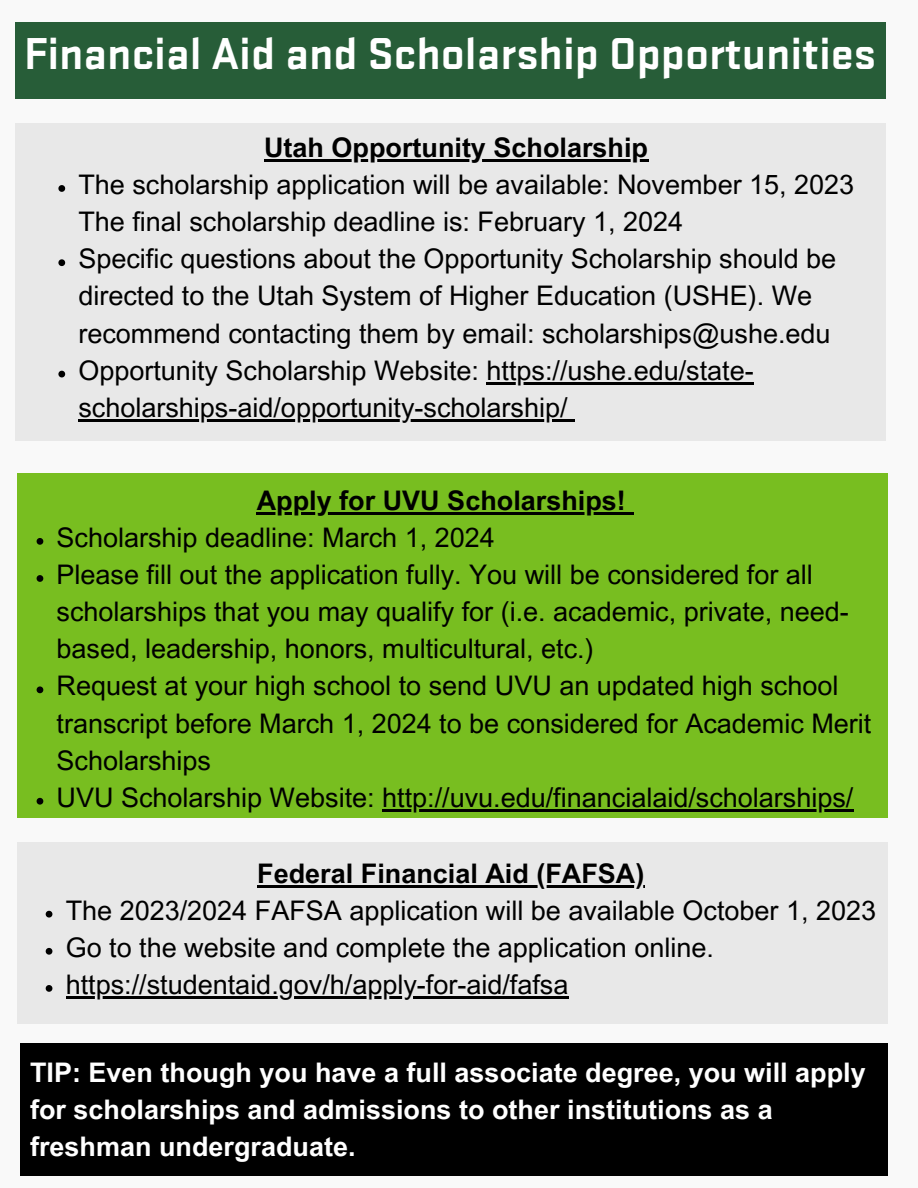
<style>
.page{position:relative;width:918px;height:1188px;background:#f9f9f9}
.page>*{position:absolute;margin:0;border:0;box-sizing:border-box;transform-origin:0 0}
.t1{font:700 46.5px "Stratum 1";color:#fff}
.t2{font:27px/37.2px "Arial MT Pro";color:#000}
.t3{font:700 27px/37.2px "Arial MT Pro";color:#fff}
.t4{font:700 27px "Arial MT Pro";color:#000}
</style>
<div class="page">
<div style="left:16px;top:22px;width:870px;height:76px;background:#275d38"></div>
<div style="left:16px;top:123px;width:870px;height:318px;background:#e8e8e8"></div>
<svg style="left:58px;top:185px;width:7px;height:7px"></svg>
<svg style="left:58px;top:259px;width:7px;height:7px"></svg>
<svg style="left:58px;top:371px;width:7px;height:6px"></svg>
<hr style="left:487px;top:382px;width:267px;height:2px;background:#000">
<hr style="left:78px;top:419px;width:490px;height:2px;background:#000">
<svg style="left:568px;top:419px;width:7px;height:2px"></svg>
<hr style="left:264px;top:159px;width:384px;height:2px;background:#000">
<div style="left:17px;top:473px;width:871px;height:345px;background:#78be20"></div>
<svg style="left:37px;top:538px;width:6px;height:7px"></svg>
<svg style="left:37px;top:575px;width:6px;height:7px"></svg>
<svg style="left:37px;top:686px;width:6px;height:7px"></svg>
<svg style="left:37px;top:798px;width:6px;height:7px"></svg>
<hr style="left:382px;top:809px;width:471px;height:2px;background:#000">
<hr style="left:257px;top:512px;width:369px;height:2px;background:#000">
<svg style="left:626px;top:512px;width:7px;height:2px"></svg>
<div style="left:17px;top:842px;width:871px;height:182px;background:#e8e8e8"></div>
<svg style="left:46px;top:911px;width:6px;height:7px"></svg>
<svg style="left:46px;top:948px;width:6px;height:7px"></svg>
<svg style="left:46px;top:985px;width:6px;height:7px"></svg>
<hr style="left:66px;top:996px;width:502px;height:3px;background:#000">
<hr style="left:257px;top:885px;width:387px;height:2px;background:#000">
<div style="left:20px;top:1043px;width:868px;height:132px;background:#000"></div>
<p class="t1" style="left:24px;top:33px;width:854px">Financial Aid and Scholarship Opportunities</p>
<p class="t4" style="left:264px;top:137px;width:386px">Utah Opportunity Scholarship</p>
<p class="t2" style="left:78px;top:169px;width:777px">The scholarship application will be available: November 15, 2023<br>The final scholarship deadline is: February 1, 2024</p>
<p class="t2" style="left:78px;top:244px;width:759px">Specific questions about the Opportunity Scholarship should be directed to the Utah System of Higher Education (USHE). We recommend contacting them by email: scholarships@ushe.edu</p>
<p class="t2" style="left:78px;top:355px;width:677px">Opportunity Scholarship Website: https://ushe.edu/state&shy;scholarships-aid/opportunity-scholarship/</p>
<p class="t4" style="left:257px;top:490px;width:371px">Apply for UVU Scholarships!</p>
<p class="t2" style="left:57px;top:522px;width:440px">Scholarship deadline: March 1, 2024</p>
<p class="t2" style="left:57px;top:559px;width:794px">Please fill out the application fully. You will be considered for all scholarships that you may qualify for (i.e. academic, private, need&shy;based, leadership, honors, multicultural, etc.)</p>
<p class="t2" style="left:57px;top:671px;width:816px">Request at your high school to send UVU an updated high school transcript before March 1, 2024 to be considered for Academic Merit<br>Scholarships</p>
<p class="t2" style="left:57px;top:782px;width:798px">UVU Scholarship Website: http://uvu.edu/financialaid/scholarships/</p>
<p class="t4" style="left:257px;top:863px;width:389px">Federal Financial Aid (FAFSA)</p>
<p class="t2" style="left:66px;top:895px;width:812px">The 2023/2024 FAFSA application will be available October 1, 2023</p>
<p class="t2" style="left:66px;top:932px;width:650px">Go to the website and complete the application online.</p>
<p class="t2" style="left:66px;top:969px;width:504px">https://studentaid.gov/h/apply-for-aid/fafsa</p>
<p class="t3" style="left:30px;top:1058px;width:837px">TIP: Even though you have a full associate degree, you will apply for scholarships and admissions to other institutions as a freshman undergraduate.</p>
</div>
